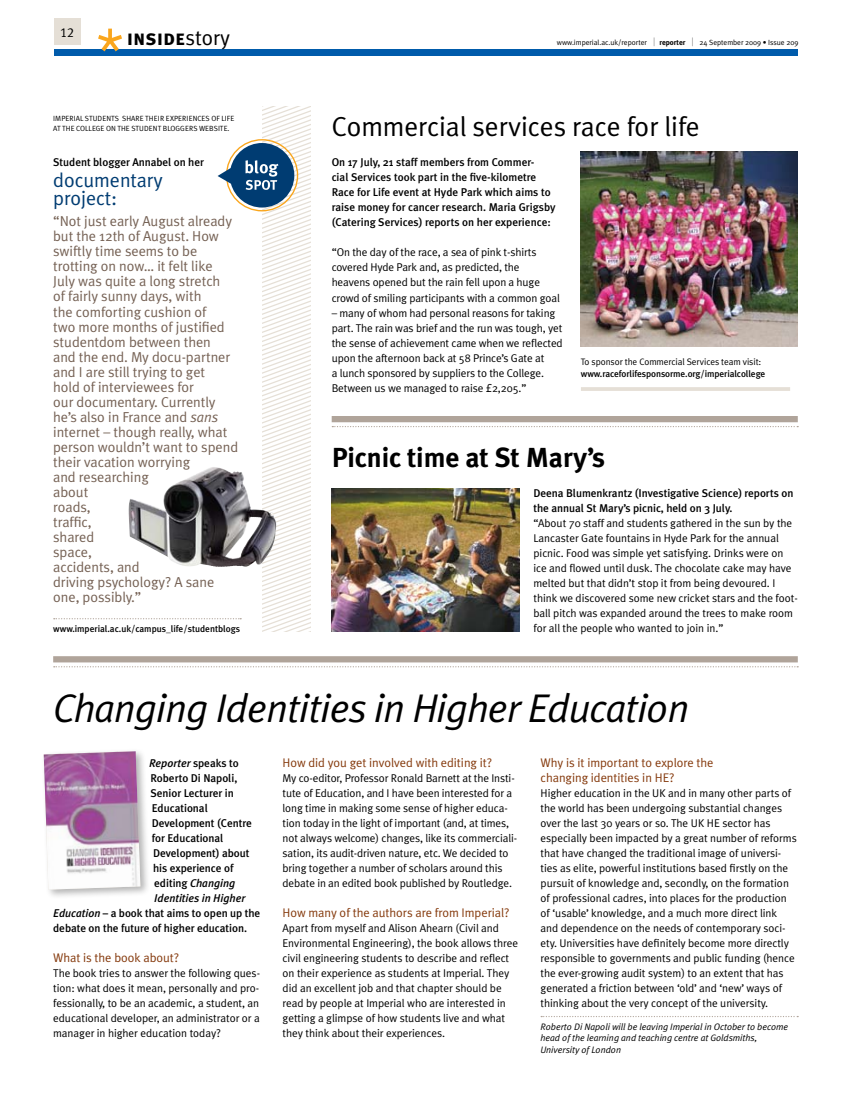
<style>
.page{position:relative;width:851px;height:1117px;background:#fff}
.page>*{position:absolute;margin:0;border:0;box-sizing:border-box;transform-origin:0 0}
.t1{font:italic 40px "Meta Plus Normal";letter-spacing:-.02em;color:#000}
.t2{font:27.5px "Meta Plus Normal";letter-spacing:-.005em;color:#000}
.t3{font:700 27.5px "Meta Plus";letter-spacing:-.005em;color:#000}
.t4{font:21.25px "Meta Plus Bold Caps";color:#000}
.t5{font:20px/17.5px "Meta Plus Normal";letter-spacing:-.005em;color:#003c72}
.t6{font:14.38px/15px "Meta Plus Normal";letter-spacing:-.005em;color:#756154}
.t7{font:13.12px "Meta Plus Normal Caps";color:#000}
.t8{font:12.5px/15px "Meta Plus Normal";letter-spacing:-.005em;color:#853a0d}
.t9{font:11.25px/15px "Meta Plus Normal";letter-spacing:-.005em;color:#000}
.t10{font:500 11.25px/15px "Meta Plus";letter-spacing:-.005em;color:#000}
.t11{font:italic 500 11.25px "Meta Plus";letter-spacing:-.005em;color:#000}
.t12{font:italic 9.38px/11.9px "Meta Plus Normal";letter-spacing:-.005em;color:#000}
.t13{font:500 9.38px "Meta Plus";letter-spacing:-.01em;color:#000}
.t14{font:9.38px "Meta Plus Normal";letter-spacing:-.01em;color:#000}
.t15{font:7.5px/9.4px "Meta Plus Normal Caps";letter-spacing:-.005em;color:#000}
.t16{font:7.5px "Meta Plus Normal";letter-spacing:-.005em;color:#000}
.t17{font:700 7.5px "Meta Plus";letter-spacing:-.005em;color:#000}
.s1{font-family:"Meta Plus Normal"}
.s2{font-size:11.25px}
.s3{font-family:"Meta Plus Normal";font-weight:400;font-size:11.25px}
.s4{font-style:italic}
.s5{font-style:normal}
</style>
<div class="page">
<svg style="left:54px;top:106px;width:256px;height:525px"></svg>
<div style="left:53px;top:656px;width:744px;height:6px;background:#b0a49a"></div>
<svg style="left:54px;top:666px;width:744px;height:1px"></svg>
<div style="left:331px;top:416px;width:466px;height:6px;background:#b0a49a"></div>
<svg style="left:332px;top:426px;width:466px;height:1px"></svg>
<img style="left:197px;top:467px;width:17px;height:6px">
<div style="left:40px;top:747px;width:110px;height:152px;background:#000;opacity:.3"></div>
<img style="left:44px;top:751px;width:96px;height:138px">
<img style="left:581px;top:151px;width:216px;height:195px">
<hr style="left:581px;top:387px;width:209px;height:4px;background:#e5dfd6">
<img style="left:331px;top:489px;width:188px;height:142px">
<div style="left:54px;top:19px;width:26px;height:26px;background:#e5dfd6"></div>
<div style="left:54px;top:49px;width:743px;height:7px;background:#005bab"></div>
<svg style="left:98px;top:29px;width:24px;height:22px"></svg>
<p class="t7" style="left:60px;top:25px;width:15px">12</p>
<h3 class="t4" style="left:127px;top:26px;width:105px">inside<span class="s1">story</span></h3>
<p class="t16" style="left:556px;top:38px;width:99px">www.imperial.ac.uk/reporter <span class="s2">|</span></p>
<p class="t17" style="left:659px;top:38px;width:35px">reporter <span class="s3">|</span></p>
<p class="t16" style="left:699px;top:38px;width:100px">24 September 2009 • Issue 209</p>
<p class="t15" style="left:53px;top:114px;width:183px">IMPERIAL STUDENTS SHARE THEI R EXPERI ENCES OF LI FE<br>AT THE COLLEGE ON THE STUDENT BLOGGERS WEBSITE.</p>
<p class="t10" style="left:53px;top:155px;width:152px">Student blogger Annabel on her</p>
<h3 class="t5" style="left:53px;top:171px;width:111px">documentary project:</h3>
<p class="t6" style="left:53px;top:214px;width:186px">“Not just early August already but the 12th of August. How swiftly time seems to be trotting on now… it felt like<br>July was quite a long stretch<br>of fairly sunny days, with<br>the comforting cushion of<br>two more months of justified studentdom between then<br>and the end. My docu-partner and I are still trying to get<br>hold of interviewees for<br>our documentary. Currently he’s also in France and <span class="s4">sans </span>internet – though really, what person wouldn’t want to spend their vacation worrying<br>and researching<br>about<br>roads,<br>traffic,<br>shared<br>space,<br>accidents, and<br>driving psychology? A sane one, possibly.”</p>
<p class="t13" style="left:53px;top:623px;width:188px">www.imperial.ac.uk/campus_life/studentblogs</p>
<h2 class="t2" style="left:331px;top:111px;width:369px">Commercial services race for life</h2>
<p class="t10" style="left:331px;top:155px;width:225px">On 17 July, 21 staff members from Commer-<br>cial Services took part in the five-kilometre Race for Life event at Hyde Park which aims to raise money for cancer research. Maria Grigsby (Catering Services) reports on her experience:</p>
<p class="t9" style="left:331px;top:245px;width:230px">“On the day of the race, a sea of pink t-shirts covered Hyde Park and, as predicted, the heavens opened but the rain fell upon a huge crowd of smiling participants with a common goal</p>
<p class="t9" style="left:331px;top:305px;width:232px">– many of whom had personal reasons for taking part. The rain was brief and the run was tough, yet the sense of achievement came when we reflected upon the afternoon back at 58 Prince’s Gate at<br>a lunch sponsored by suppliers to the College.<br>Between us we managed to raise £2,205.”</p>
<p class="t14" style="left:581px;top:356px;width:182px">To sponsor the Commercial Services team visit:</p>
<p class="t13" style="left:581px;top:368px;width:186px">www.raceforlifesponsorme.org/imperialcollege</p>
<h2 class="t3" style="left:331px;top:441px;width:275px">Picnic time at St Mary’s</h2>
<p class="t10" style="left:533px;top:485px;width:261px">Deena Blumenkrantz (I nvestigative Science) reports on the annual St Mary’s picnic, held on 3 July.</p>
<p class="t9" style="left:533px;top:515px;width:266px">“About 70 staff and students gathered in the sun by the Lancaster Gate fountains in Hyde Park for the annual picnic. Food was simple yet satisfying. Drinks were on ice and flowed until dusk. The chocolate cake may have melted but that didn’t stop it from being devoured. I think we discovered some new cricket stars and the foot&shy;ball pitch was expanded around the trees to make room for all the people who wanted to join in.”</p>
<h1 class="t1" style="left:53px;top:684px;width:637px">Changing Identities in Higher Education</h1>
<p class="t11" style="left:149px;top:756px;width:91px">Reporter <span class="s5">speaks to</span></p>
<p class="t10" style="left:150px;top:770px;width:88px">Roberto Di N apoli,</p>
<p class="t10" style="left:150px;top:785px;width:85px">Senior Lecturer in</p>
<p class="t10" style="left:152px;top:800px;width:58px">Educational</p>
<p class="t10" style="left:152px;top:815px;width:101px">Development (Centre</p>
<p class="t10" style="left:152px;top:830px;width:73px">for Educational</p>
<p class="t10" style="left:153px;top:845px;width:98px">Development) about</p>
<p class="t10" style="left:153px;top:860px;width:82px">his experience of</p>
<p class="t11" style="left:154px;top:876px;width:83px"><span class="s5">editing</span> Changing</p>
<p class="t11" style="left:154px;top:891px;width:92px">Identities in Higher</p>
<p class="t10" style="left:53px;top:905px;width:209px"><span class="s4">Education</span> – a book that aims to open up the</p>
<p class="t10" style="left:53px;top:920px;width:195px">debate on the future of higher education.</p>
<p class="t8" style="left:53px;top:949px;width:128px">What is the book about?</p>
<p class="t9" style="left:53px;top:965px;width:208px;text-align:justify">The book tries to answer the following ques&shy;tion: what does it mean, personally and pro&shy;fessionally, to be an academic, a student, an educational developer, an administrator or a manager in higher education today?</p>
<p class="t8" style="left:540px;top:754px;width:174px">Why is it important to explore the changing identities in HE?</p>
<p class="t9" style="left:540px;top:785px;width:258px">Higher education in the UK and in many other parts of the world has been undergoing substantial changes over the last 30 years or so. The UK HE sector has especially been impacted by a great number of reforms that have changed the traditional image of universi&shy;ties as elite, powerful institutions based firstly on the pursuit of knowledge and, secondly, on the formation of professional cadres, into places for the production of ‘usable’ knowledge, and a much more direct link and dependence on the needs of contemporary soci&shy;ety. Universities have definitely become more directly responsible to governments and public funding (hence the ever-growing audit system) to an extent that has generated a friction between ‘old’ and ‘new’ ways of thinking about the very concept of the university.</p>
<p class="t12" style="left:540px;top:1020px;width:249px">Roberto Di Napoli will be leaving Imperial in October to become head of the learning and teaching centre at Goldsmiths,<br>University of London</p>
<p class="t8" style="left:282px;top:754px;width:211px">How did you get involved with editing it?</p>
<p class="t9" style="left:282px;top:770px;width:236px">My co-editor, Professor Ronald Barnett at the Insti&shy;tute of Education, and I have been interested for a long time in making some sense of higher educa&shy;tion today in the light of important (and, at times, not always welcome) changes, like its commerciali&shy;sation, its audit-driven nature, etc. We decided to bring together a number of scholars around this debate in an edited book published by Routledge.</p>
<p class="t8" style="left:282px;top:904px;width:228px">How many of the authors are from Imperial?</p>
<p class="t9" style="left:282px;top:920px;width:237px">Apart from myself and Alison Ahearn (Civil and Environmental Engineering), the book allows three civil engineering students to describe and reflect on their experience as students at Imperial. They did an excellent job and that chapter should be read by people at Imperial who are interested in getting a glimpse of how students live and what they think about their experiences.</p>
</div>
